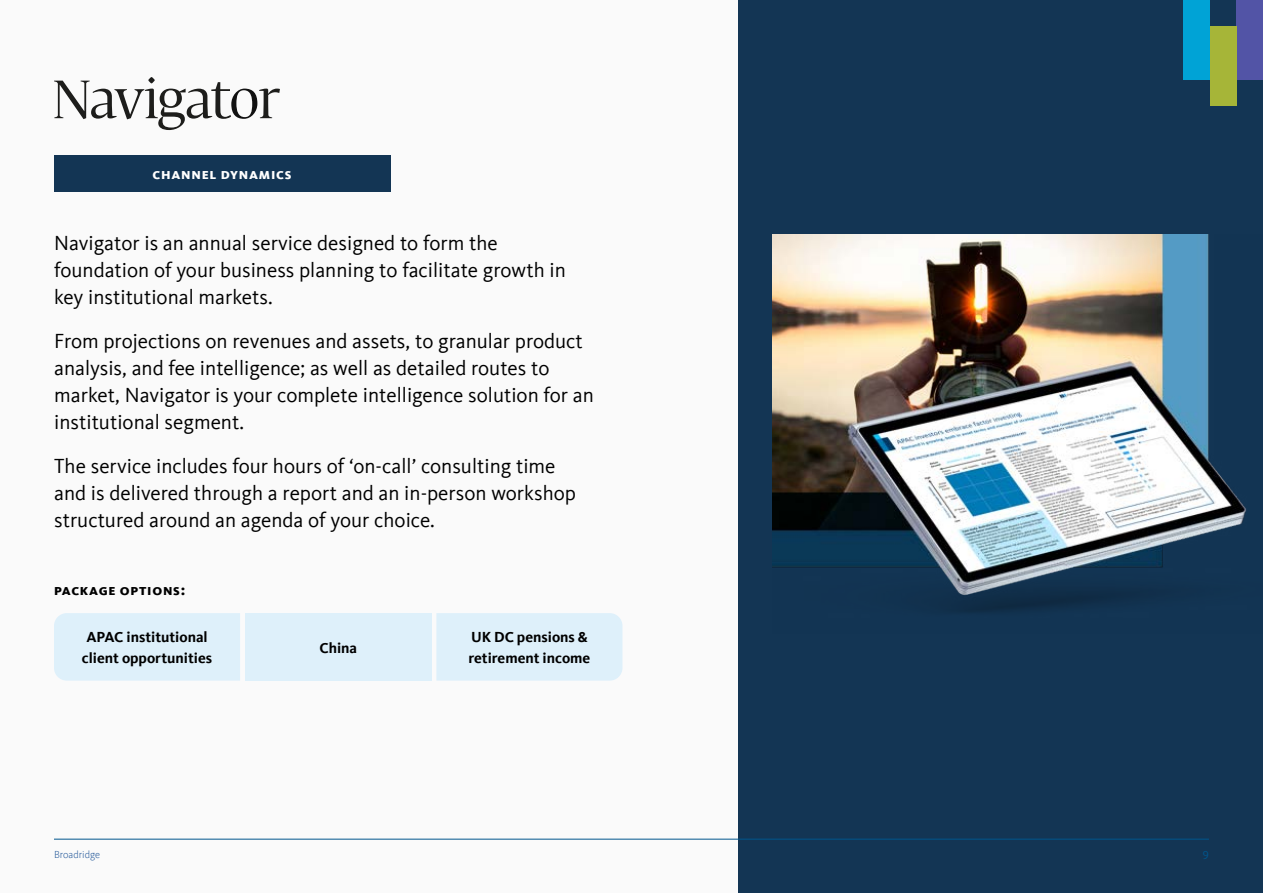
<style>
.page{position:relative;width:1263px;height:893px;background:#fafafa}
.page>*{position:absolute;margin:0;border:0;box-sizing:border-box;transform-origin:0 0}
.t1{font:21px/27px "Kievit Offc";color:#000}
.t2{font:700 15px/21px "Kievit Offc";color:#000}
.t3{font:800 15px "Kievit Sc Offc";letter-spacing:.05em;color:#fff}
.t4{font:800 15px "Kievit Sc Offc";letter-spacing:.05em;color:#000}
.t5{font:12px "Kievit Offc";color:#00558d}
.t6{font:300 10.5px "Kievit Offc";color:#275b9b}
</style>
<div class="page">
<div style="left:738px;top:0;width:525px;height:893px;background:#133554"></div>
<div style="left:54px;top:155px;width:336px;height:37px;background:#133554"></div>
<svg style="left:54px;top:77px;width:226px;height:53px"></svg>
<img style="left:773px;top:234px;width:473px;height:379px">
<div style="left:436px;top:613px;width:186px;height:68px;background:#def0fa"></div>
<div style="left:54px;top:613px;width:186px;height:68px;background:#def0fa"></div>
<div style="left:245px;top:613px;width:186px;height:68px;background:#def0fa"></div>
<hr style="left:54px;top:839px;width:1155px;height:1px;background:#00558d">
<div style="left:1183px;top:0;width:27px;height:80px;background:#00a3d6"></div>
<div style="left:1236px;top:0;width:27px;height:80px;background:#5254a6"></div>
<div style="left:1210px;top:27px;width:26px;height:79px;background:#a6b538"></div>
<p class="t3" style="left:152px;top:165px;width:141px">channel dynamics</p>
<p class="t1" style="left:54px;top:230px;width:513px">Navigator is an annual service designed to form the foundation of your business planning to facilitate growth in key institutional markets.</p>
<p class="t1" style="left:54px;top:328px;width:541px">From projections on revenues and assets, to granular product analysis, and fee intelligence; as well as detailed routes to market, Navigator is your complete intelligence solution for an institutional segment.</p>
<p class="t1" style="left:54px;top:453px;width:523px">The service includes four hours of ‘on-call’ consulting time and is delivered through a report and an in-person workshop structured around an agenda of your choice.</p>
<p class="t4" style="left:54px;top:581px;width:133px">package options:</p>
<p class="t2" style="left:82px;top:627px;width:132px">APAC institutional client opportunities</p>
<p class="t2" style="left:319px;top:637px;width:39px">China</p>
<p class="t2" style="left:468px;top:627px;width:123px">UK DC pensions &amp; retirement income</p>
<p class="t6" style="left:54px;top:849px;width:48px">Broadridge</p>
<p class="t5" style="left:1202px;top:848px;width:8px">9</p>
</div>
